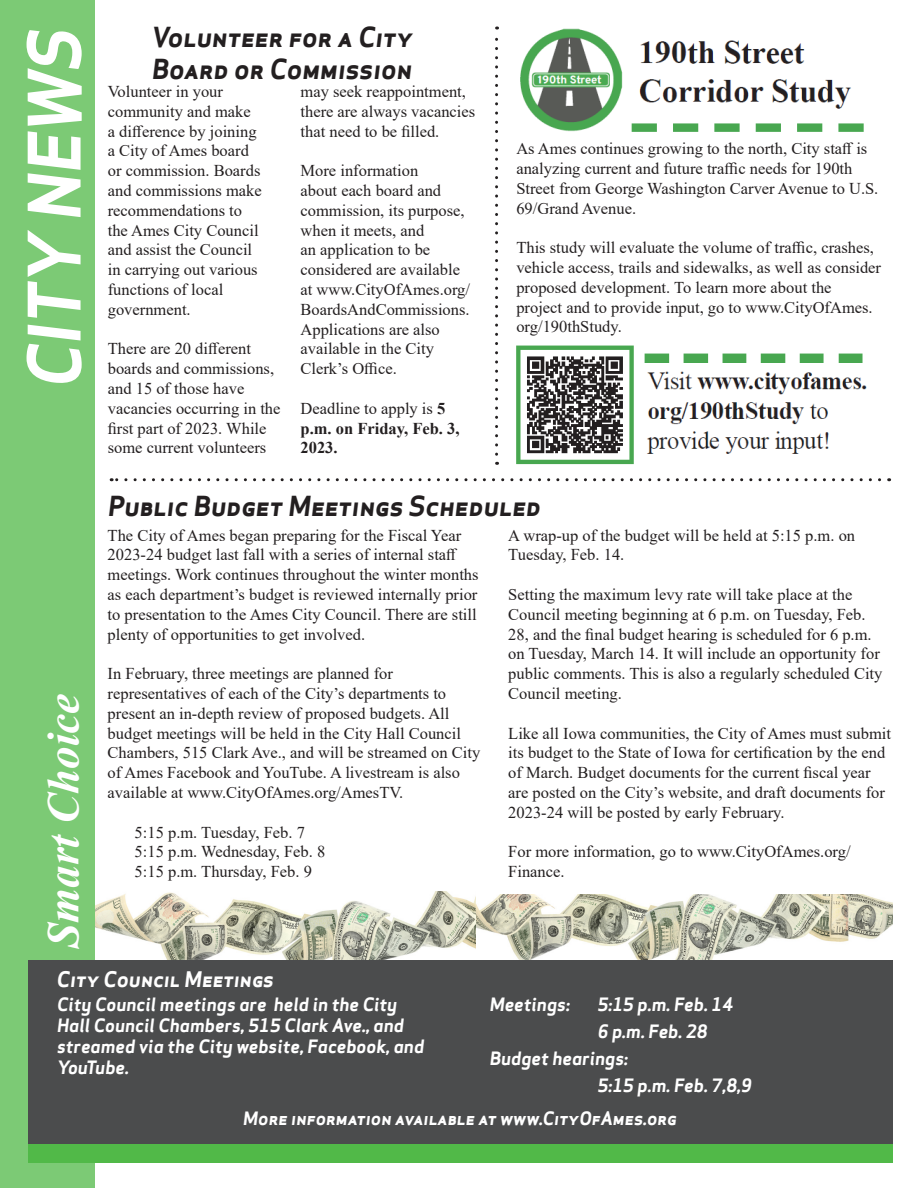
<style>
.page{position:relative;width:918px;height:1188px;background:#fff}
.page>*{position:absolute;margin:0;border:0;box-sizing:border-box;transform-origin:0 0}
.t1{font:italic 700 70.5px "Apex Sans";color:#fff}
.t2{font:italic 700 45px "Times New Roman";color:#fff}
.t3{font:italic 700 27px/32.4px "Apex Sans";color:#231f20}
.t4{font:italic 700 21px "Apex Sans";color:#fff}
.t5{font:italic 700 18px/21px "Apex Sans";color:#fff}
.BODY_COPY{font:16.5px/19.8px "Times New Roman";color:#231f20}
.t6{font:700 16.5px/19.8px "Times New Roman";color:#231f20}
.s1{font-weight:400}
</style>
<div class="page">
<img style="left:475px;top:894px;width:417px;height:66px">
<svg style="left:111px;top:478px;width:769px;height:3px"></svg>
<img style="left:96px;top:891px;width:379px;height:69px">
<svg style="left:495px;top:27px;width:3px;height:427px"></svg>
<div style="left:0;top:0;width:95px;height:1188px;background:#7cca75"></div>
<div style="left:28px;top:1144px;width:864px;height:19px;background:#51b948"></div>
<div style="left:28px;top:960px;width:864px;height:183px;background:#4b4c4d"></div>
<img style="left:520px;top:28px;width:344px;height:104px">
<img style="left:516px;top:345px;width:351px;height:120px">
<p class="t1" style="left:9px;top:387px;width:361px;rotate:-90deg">CITY NEWS</p>
<p class="t2" style="left:32px;top:948px;width:255px;rotate:-90deg">Smart Choice</p>
<p class="t3" style="left:152px;top:20px;width:263px">Volunteer for a City<br>Board or Commission</p>
<p class="BODY_COPY" style="left:108px;top:81px;width:155px">Volunteer in your community and make a difference by joining a City of Ames board or commission. Boards and commissions make recommendations to the Ames City Council and assist the Council in carrying out various functions of local government.</p>
<p class="BODY_COPY" style="left:108px;top:338px;width:174px">There are 20 different boards and commissions, and 15 of those have vacancies occurring in the first part of 2023. While some current volunteers</p>
<p class="BODY_COPY" style="left:301px;top:81px;width:176px">may seek reappointment, there are always vacancies that need to be filled.</p>
<p class="BODY_COPY" style="left:301px;top:160px;width:171px">More information<br>about each board and commission, its purpose, when it meets, and<br>an application to be considered are available at www.CityOfAmes.org/<br>BoardsAndCommissions.</p>
<p class="BODY_COPY" style="left:301px;top:319px;width:141px">Applications are also available in the City<br>Clerk’s Office.</p>
<p class="t6" style="left:301px;top:398px;width:161px"><span class="s1">Deadline to apply is</span> 5 p.m. on Friday, Feb. 3,<br>2023.</p>
<p class="BODY_COPY" style="left:516px;top:138px;width:364px">As Ames continues growing to the north, City staff is analyzing current and future traffic needs for 190th Street from George Washington Carver Avenue to U.S.<br>69/Grand Avenue.</p>
<p class="BODY_COPY" style="left:516px;top:237px;width:366px">This study will evaluate the volume of traffic, crashes, vehicle access, trails and sidewalks, as well as consider proposed development. To learn more about the project and to provide input, go to www.CityOfAmes. org/190thStudy.</p>
<p class="t3" style="left:108px;top:490px;width:435px">Public Budget Meetings Scheduled</p>
<p class="BODY_COPY" style="left:108px;top:525px;width:372px">The City of Ames began preparing for the Fiscal Year 2023-24 budget last fall with a series of internal staff meetings. Work continues throughout the winter months as each department’s budget is reviewed internally prior to presentation to the Ames City Council. There are still plenty of opportunities to get involved.</p>
<p class="BODY_COPY" style="left:108px;top:663px;width:374px">In February, three meetings are planned for representatives of each of the City’s departments to present an in-depth review of proposed budgets. All budget meetings will be held in the City Hall Council Chambers, 515 Clark Ave., and will be streamed on City of Ames Facebook and YouTube. A livestream is also available at www.CityOfAmes.org/AmesTV.</p>
<p class="BODY_COPY" style="left:135px;top:822px;width:172px">5:15 p.m. Tuesday, Feb. 7</p>
<p class="BODY_COPY" style="left:135px;top:841px;width:192px">5:15 p.m. Wednesday, Feb. 8</p>
<p class="BODY_COPY" style="left:135px;top:861px;width:179px">5:15 p.m. Thursday, Feb. 9</p>
<p class="BODY_COPY" style="left:508px;top:525px;width:348px">A wrap-up of the budget will be held at 5:15 p.m. on<br>Tuesday, Feb. 14.</p>
<p class="BODY_COPY" style="left:508px;top:584px;width:376px">Setting the maximum levy rate will take place at the Council meeting beginning at 6 p.m. on Tuesday, Feb.<br>28, and the final budget hearing is scheduled for 6 p.m. on Tuesday, March 14. It will include an opportunity for public comments. This is also a regularly scheduled City Council meeting.</p>
<p class="BODY_COPY" style="left:508px;top:723px;width:384px">Like all Iowa communities, the City of Ames must submit its budget to the State of Iowa for certification by the end of March. Budget documents for the current fiscal year are posted on the City’s website, and draft documents for 2023-24 will be posted by early February.</p>
<p class="BODY_COPY" style="left:508px;top:841px;width:344px">For more information, go to www.CityOfAmes.org/<br>Finance.</p>
<p class="t4" style="left:57px;top:965px;width:219px">City Council Meetings</p>
<p class="t5" style="left:57px;top:994px;width:368px">City Council meetings are held in the City Hall Council Chambers, 515 Clark Ave., and streamed via the City website, Facebook, and YouTube.</p>
<p class="t5" style="left:490px;top:994px;width:82px">Meetings:</p>
<p class="t5" style="left:598px;top:994px;width:137px">5:15 p.m. Feb. 14</p>
<p class="t5" style="left:598px;top:1021px;width:111px">6 p.m. Feb. 28</p>
<p class="t5" style="left:490px;top:1048px;width:140px">Budget hearings:</p>
<p class="t5" style="left:598px;top:1075px;width:156px">5:15 p.m. Feb. 7,8,9</p>
<p class="t5" style="left:243px;top:1108px;width:435px">More information available at www.CityOfAmes.org</p>
</div>
